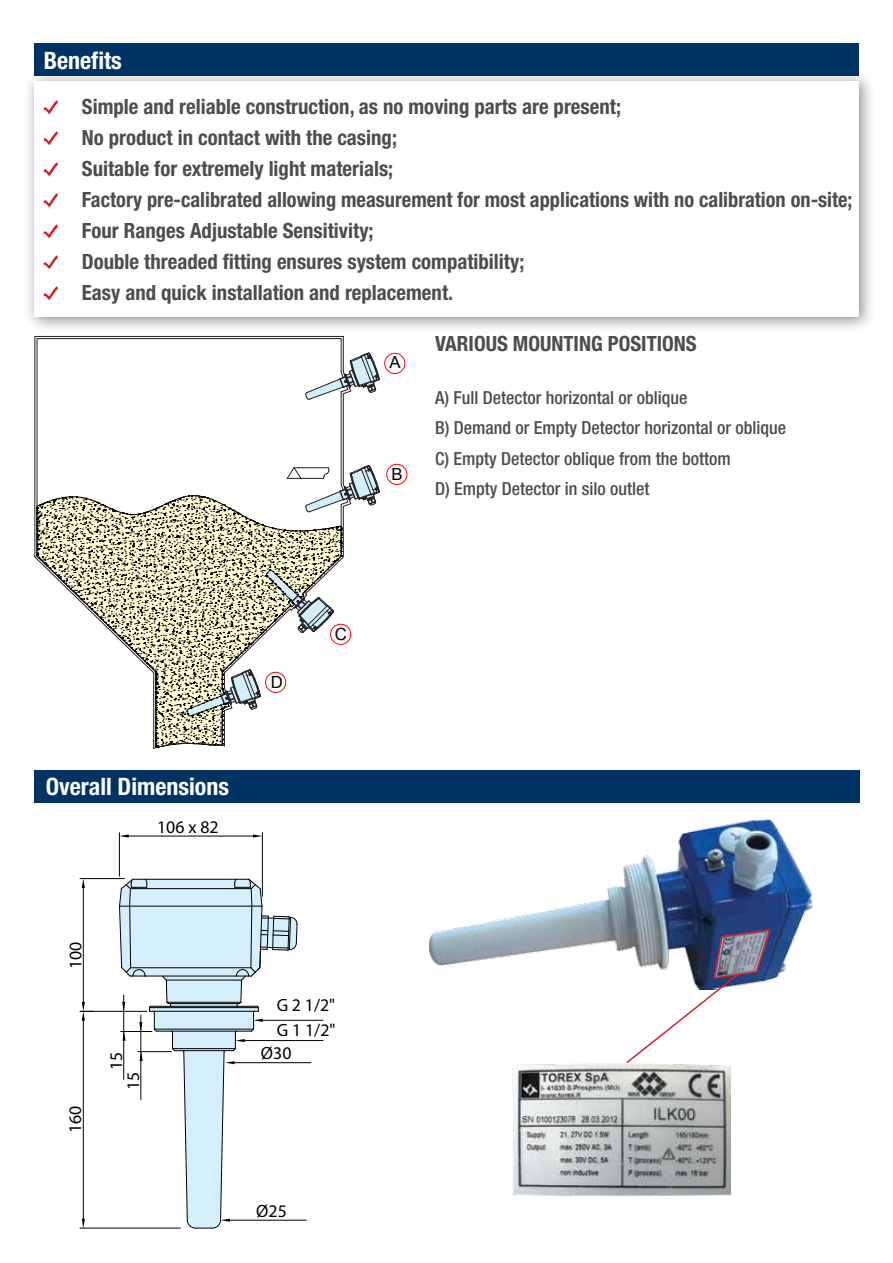
<style>
.page{position:relative;width:893px;height:1263px;background:#fff}
.page>*{position:absolute;margin:0;border:0;box-sizing:border-box;transform-origin:0 0}
.t1{font:700 condensed 24px "Helvetica Neue LT Std";color:#fff}
.t2{font:700 condensed 21px/31px "Helvetica Neue LT Std";color:#4d4d4f}
.t3{font:500 condensed 18px/30.2px "Helvetica Neue LT Std";color:#4d4d4f}
.t4{font:17.85px "Myriad Pro";color:#000}
.t5{font:16.65px "Arial";color:#000}
</style>
<div class="page">
<div style="left:23px;top:69px;width:853px;height:265px;background:#000;opacity:.5"></div>
<div style="left:34px;top:81px;width:825px;height:236px;background:#fff"></div>
<div style="left:34px;top:43px;width:825px;height:33px;background:#003263"></div>
<svg style="left:43px;top:100px;width:15px;height:14px"></svg>
<svg style="left:43px;top:131px;width:15px;height:14px"></svg>
<svg style="left:43px;top:162px;width:15px;height:14px"></svg>
<svg style="left:43px;top:193px;width:15px;height:14px"></svg>
<svg style="left:43px;top:224px;width:15px;height:14px"></svg>
<svg style="left:43px;top:255px;width:15px;height:14px"></svg>
<svg style="left:43px;top:286px;width:15px;height:14px"></svg>
<div style="left:34px;top:770px;width:825px;height:33px;background:#003263"></div>
<svg style="left:120px;top:880px;width:62px;height:348px"></svg>
<hr style="left:131px;top:967px;width:120px;height:1px;background:#000">
<hr style="left:149px;top:1007px;width:109px;height:1px;background:#000">
<hr style="left:168px;top:1003px;width:72px;height:1px;background:#000">
<hr style="left:167px;top:1002px;width:74px;height:1px;background:#000">
<hr style="left:166px;top:980px;width:76px;height:1px;background:#000">
<hr style="left:145px;top:976px;width:91px;height:1px;background:#000">
<hr style="left:145px;top:879px;width:91px;height:1px;background:#000">
<hr style="left:130px;top:888px;width:121px;height:1px;background:#000">
<hr style="left:130px;top:906px;width:122px;height:1px;background:#000">
<hr style="left:174px;top:1050px;width:59px;height:1px;background:#000">
<hr style="left:172px;top:1048px;width:63px;height:1px;background:#000">
<hr style="left:156px;top:1031px;width:95px;height:1px;background:#000">
<hr style="left:154px;top:1029px;width:100px;height:1px;background:#000">
<hr style="left:151px;top:1006px;width:106px;height:1px;background:#000">
<hr style="left:149px;top:1011px;width:109px;height:1px;background:#000">
<hr style="left:230px;top:1220px;width:76px;height:1px;background:#000">
<hr style="left:235px;top:1062px;width:76px;height:1px;background:#000">
<hr style="left:245px;top:1040px;width:78px;height:1px;background:#000">
<svg style="left:182px;top:878px;width:116px;height:351px"></svg>
<hr style="left:263px;top:1020px;width:60px;height:1px;background:#000">
<hr style="left:83px;top:1021px;width:1px;height:198px;background:#000">
<hr style="left:80px;top:1228px;width:100px;height:1px;background:#000">
<svg style="left:82px;top:1219px;width:3px;height:9px"></svg>
<hr style="left:80px;top:1011px;width:67px;height:1px;background:#000">
<hr style="left:123px;top:995px;width:1px;height:84px;background:#000">
<hr style="left:141px;top:1015px;width:1px;height:84px;background:#000">
<svg style="left:119px;top:878px;width:57px;height:183px"></svg>
<hr style="left:138px;top:1051px;width:33px;height:1px;background:#000">
<hr style="left:83px;top:888px;width:1px;height:114px;background:#000">
<hr style="left:80px;top:878px;width:44px;height:1px;background:#000">
<svg style="left:82px;top:878px;width:3px;height:10px"></svg>
<svg style="left:81px;top:1002px;width:12px;height:19px"></svg>
<hr style="left:262px;top:833px;width:1px;height:63px;background:#000">
<hr style="left:119px;top:833px;width:1px;height:43px;background:#000">
<hr style="left:129px;top:836px;width:126px;height:1px;background:#000">
<svg style="left:119px;top:834px;width:10px;height:4px"></svg>
<svg style="left:253px;top:834px;width:9px;height:4px"></svg>
<img style="left:430px;top:820px;width:382px;height:160px">
<img style="left:512px;top:1063px;width:218px;height:133px">
<svg style="left:625px;top:929px;width:146px;height:135px"></svg>
<hr style="left:35px;top:336px;width:308px;height:1px;background:#231f20">
<hr style="left:37px;top:339px;width:1px;height:217px;background:#231f20">
<hr style="left:35px;top:336px;width:1px;height:221px;background:#231f20">
<hr style="left:341px;top:392px;width:1px;height:93px;background:#231f20">
<hr style="left:343px;top:394px;width:1px;height:90px;background:#231f20">
<hr style="left:343px;top:336px;width:1px;height:36px;background:#231f20">
<svg style="left:37px;top:338px;width:343px;height:62px"></svg>
<svg style="left:286px;top:465px;width:94px;height:180px"></svg>
<svg style="left:36px;top:495px;width:306px;height:253px"></svg>
<div style="left:385px;top:353px;width:20px;height:21px;border:1px solid #f00;border-radius:50%"></div>
<div style="left:387px;top:464px;width:20px;height:21px;border:1px solid #f00;border-radius:50%"></div>
<div style="left:330px;top:624px;width:21px;height:20px;border:1px solid #f00;border-radius:50%"></div>
<div style="left:265px;top:672px;width:21px;height:20px;border:1px solid #f00;border-radius:50%"></div>
<p class="t1" style="left:44px;top:45px;width:80px">Benefits</p>
<p class="t2" style="left:82px;top:91px;width:772px">Simple and reliable construction, as no moving parts are present;<br>No product in contact with the casing;<br>Suitable for extremely light materials;<br>Factory pre-calibrated allowing measurement for most applications with no calibration on-site; Four Ranges Adjustable Sensitivity;<br>Double threaded fitting ensures system compatibility;<br>Easy and quick installation and replacement.</p>
<p class="t5" style="left:389px;top:351px;width:13px">A</p>
<p class="t5" style="left:392px;top:463px;width:13px">B</p>
<p class="t2" style="left:435px;top:327px;width:263px">VARIOUS MOUNTING POSITIONS</p>
<p class="t3" style="left:435px;top:383px;width:352px">A) Full Detector horizontal or oblique<br>B) Demand or Empty Detector horizontal or oblique C) Empty Detector oblique from the bottom<br>D) Empty Detector in silo outlet</p>
<p class="t1" style="left:46px;top:772px;width:185px">Overall Dimensions</p>
<p class="t4" style="left:157px;top:816px;width:63px">106 x 82</p>
<p class="t5" style="left:271px;top:671px;width:14px">D</p>
<p class="t5" style="left:335px;top:623px;width:14px">C</p>
<p class="t4" style="left:65px;top:969px;width:29px;rotate:-90deg">100</p>
<p class="t4" style="left:64px;top:1133px;width:29px;rotate:-90deg">160</p>
<p class="t4" style="left:105px;top:1070px;width:20px;rotate:-90deg">15</p>
<p class="t4" style="left:122px;top:1090px;width:20px;rotate:-90deg">15</p>
<p class="t4" style="left:277px;top:994px;width:60px">G 2 1/2"</p>
<p class="t4" style="left:277px;top:1019px;width:60px">G 1 1/2"</p>
<p class="t4" style="left:261px;top:1042px;width:32px">Ø30</p>
<p class="t4" style="left:256px;top:1200px;width:32px">Ø25</p>
</div>
